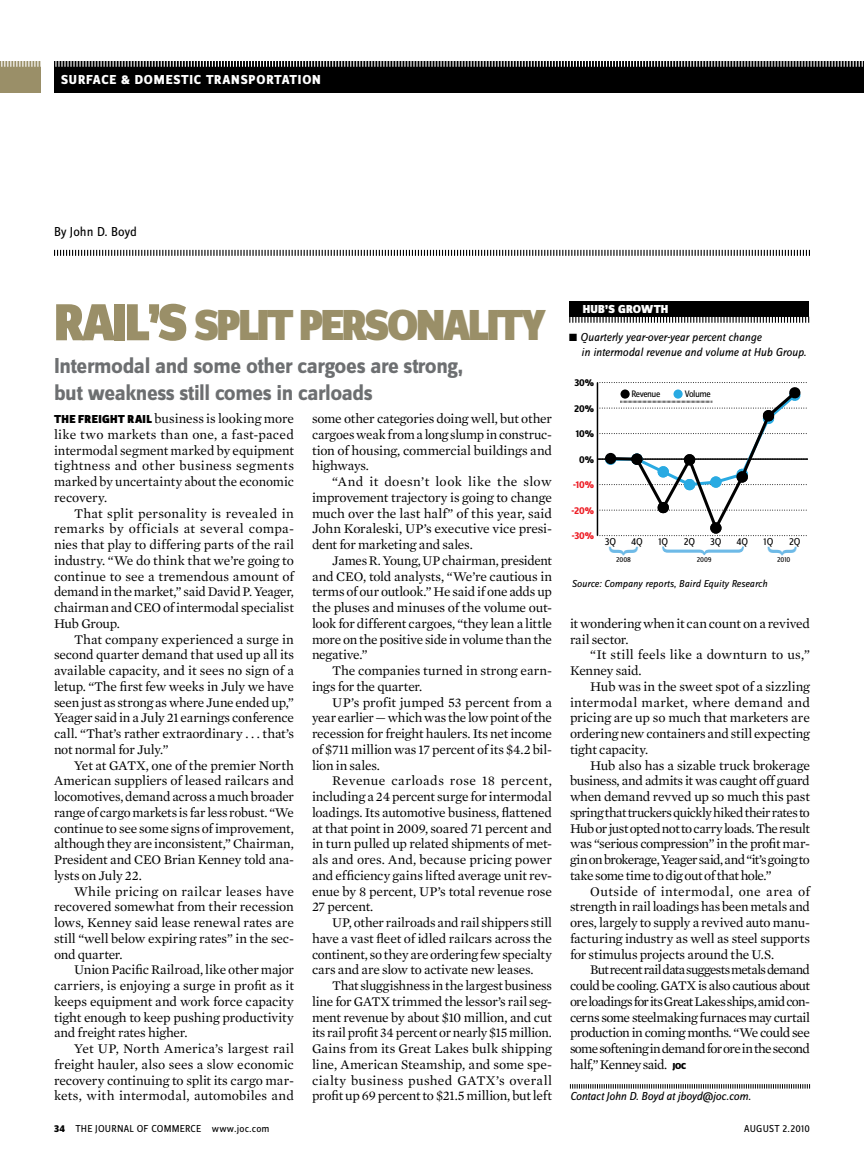
<style>
.page{position:relative;width:864px;height:1175px;background:#fff}
.page>*{position:absolute;margin:0;border:0;box-sizing:border-box;transform-origin:0 0}
.t1{font:900 45px "Zine Sans Dis";letter-spacing:-.055em;color:#9a8f68}
.t2{font:34.8px "Zine Sans Dis";color:#6ebae7}
.t3{font:700 22.5px/27px "Zine Sans Dis";letter-spacing:-.02em;color:#6d6f71}
.t4{font:13.5px/15.8px "Mercury Text G1 Roman";letter-spacing:-.015em;color:#000;text-align:justify}
.t5{font:13.5px/15.8px "Mercury Text G1 Roman";letter-spacing:.01em;color:#000}
.t6{font:800 13.5px "Zine Sans Dis";letter-spacing:.06em;color:#fff}
.t7{font:13.5px "Zine Sans Dis";color:#000}
.t8{font:italic 12px/15px "Zine Sans Dis";letter-spacing:-.01em;color:#000}
.t9{font:900 12px "Zine Sans Dis";letter-spacing:.01em;color:#fff}
.t10{font:10.5px "Zine Sans Dis";letter-spacing:.015em;color:#000}
.t11{font:italic 10.5px "Zine Sans Dis";color:#000}
.t12{font:700 10.5px "Zine Sans Dis";color:#ed1c24}
.t13{font:700 10.5px "Zine Sans Dis";color:#000}
.t14{font:9.75px "Zine Sans Dis";letter-spacing:-.05em;color:#000}
.t15{font:7.5px "Zine Sans Dis";color:#000}
.s1{font-size:54px}
.s2{font-family:"Zine Sans Dis";font-weight:900;font-size:12px}
.s3{font-family:"Zine Sans Dis";font-weight:900;font-size:9px}
.s4{font-weight:800}
</style>
<div class="page">
<div style="left:54px;top:61px;width:810px;height:31px;background:#000"></div>
<div style="left:0;top:61px;width:40px;height:31px;background:#9a8f68"></div>
<svg style="left:1px;top:61px;width:862px;height:7px"></svg>
<svg style="left:54px;top:249px;width:756px;height:7px"></svg>
<svg style="left:570px;top:1084px;width:240px;height:4px"></svg>
<div style="left:569px;top:301px;width:240px;height:16px;background:#000"></div>
<svg style="left:569px;top:317px;width:240px;height:6px"></svg>
<svg style="left:662px;top:546px;width:82px;height:9px"></svg>
<svg style="left:597px;top:382px;width:211px;height:154px"></svg>
<div style="left:621px;top:389px;width:9px;height:9px;background:#000;border-radius:50%"></div>
<div style="left:674px;top:389px;width:9px;height:9px;background:#29aae2;border-radius:50%"></div>
<p class="t6" style="left:61px;top:73px;width:261px">SURFACE &amp; DOMESTIC TRANSPORTATION</p>
<p class="t7" style="left:54px;top:225px;width:84px">By John D. Boyd</p>
<h1 class="t1" style="left:54px;top:300px;width:494px"><span class="s1">RAIL’S</span> SPLIT PERSONALITY</h1>
<h3 class="t3" style="left:54px;top:353px;width:411px">Intermodal and some other cargoes are strong, but weakness still comes in carloads</h3>
<p class="t4" style="left:54px;top:411px;width:241px"><span class="s2">THE FREIGHT RAIL</span> business is looking more like two markets than one, a fast-paced intermodal segment marked by equipment tightness and other business segments marked by uncertainty about the economic recovery.</p>
<p class="t4" style="left:54px;top:505px;width:242px;text-indent:20px">That split personality is revealed in remarks by officials at several compa&shy;nies that play to differing parts of the rail industry. “We do think that we’re going to continue to see a tremendous amount of demand in the market,” said David P. Yeager, chairman and CEO of intermodal specialist Hub Group.</p>
<p class="t4" style="left:54px;top:631px;width:242px;text-indent:20px">That company experienced a surge in second quarter demand that used up all its available capacity, and it sees no sign of a letup. “The first few weeks in July we have seen just as strong as where June ended up,” Yeager said in a July 21 earnings conference call. “That’s rather extraordinary . . . that’s not normal for July.”</p>
<p class="t4" style="left:54px;top:757px;width:242px;text-indent:20px">Yet at GATX, one of the premier North American suppliers of leased railcars and locomotives, demand across a much broader range of cargo markets is far less robust. “We continue to see some signs of improvement, although they are inconsistent,” Chairman, President and CEO Brian Kenney told ana&shy;lysts on July 22.</p>
<p class="t4" style="left:54px;top:883px;width:242px;text-indent:20px">While pricing on railcar leases have recovered somewhat from their recession lows, Kenney said lease renewal rates are still “well below expiring rates” in the sec&shy;ond quarter.</p>
<p class="t4" style="left:54px;top:962px;width:242px;text-indent:20px">Union Pacific Railroad, like other major carriers, is enjoying a surge in profit as it keeps equipment and work force capacity tight enough to keep pushing productivity and freight rates higher.</p>
<p class="t4" style="left:54px;top:1040px;width:242px;text-indent:20px">Yet UP, North America’s largest rail freight hauler, also sees a slow economic recovery continuing to split its cargo mar&shy;kets, with intermodal, automobiles and</p>
<p class="t4" style="left:312px;top:411px;width:242px">some other categories doing well, but other cargoes weak from a long slump in construc&shy;tion of housing, commercial buildings and highways.</p>
<p class="t4" style="left:312px;top:474px;width:242px;text-indent:20px">“And it doesn’t look like the slow improvement trajectory is going to change much over the last half” of this year, said John Koraleski, UP’s executive vice presi&shy;dent for marketing and sales.</p>
<p class="t4" style="left:312px;top:552px;width:242px;text-indent:20px">James R. Young, UP chairman, president and CEO, told analysts, “We’re cautious in terms of our outlook.” He said if one adds up the pluses and minuses of the volume out&shy;look for different cargoes, “they lean a little more on the positive side in volume than the negative.”</p>
<p class="t4" style="left:312px;top:663px;width:242px;text-indent:20px">The companies turned in strong earn&shy;ings for the quarter.</p>
<p class="t4" style="left:312px;top:694px;width:242px;text-indent:20px">UP’s profit jumped 53 percent from a year earlier — which was the low point of the recession for freight haulers. Its net income of $711 million was 17 percent of its $4.2 bil&shy;lion in sales.</p>
<p class="t4" style="left:312px;top:773px;width:242px;text-indent:20px">Revenue carloads rose 18 percent, including a 24 percent surge for intermodal loadings. Its automotive business, flattened at that point in 2009, soared 71 percent and in turn pulled up related shipments of met&shy;als and ores. And, because pricing power and efficiency gains lifted average unit rev&shy;enue by 8 percent, UP’s total revenue rose 27 percent.</p>
<p class="t4" style="left:312px;top:914px;width:241px;text-indent:20px">UP, other railroads and rail shippers still have a vast fleet of idled railcars across the continent, so they are ordering few specialty cars and are slow to activate new leases.</p>
<p class="t4" style="left:312px;top:977px;width:242px;text-indent:20px">That sluggishness in the largest business line for GATX trimmed the lessor’s rail seg&shy;ment revenue by about $10 million, and cut its rail profit 34 percent or nearly $15 million.<br>Gains from its Great Lakes bulk shipping line, American Steamship, and some spe&shy;cialty business pushed GATX’s overall profit up 69 percent to $21.5 million, but left</p>
<p class="t9" style="left:583px;top:302px;width:87px">HUB’S GROWTH</p>
<p class="t8" style="left:581px;top:330px;width:227px;text-indent:-12px">■ Quarterly year-over-year percent change<br>in intermodal revenue and volume at Hub Group.</p>
<p class="t13" style="left:574px;top:377px;width:21px">30%</p>
<p class="t13" style="left:574px;top:403px;width:21px">20%</p>
<p class="t13" style="left:576px;top:428px;width:20px">10%</p>
<p class="t13" style="left:579px;top:454px;width:16px">0%</p>
<p class="t12" style="left:573px;top:479px;width:22px">-10%</p>
<p class="t12" style="left:572px;top:505px;width:24px">-20%</p>
<p class="t12" style="left:572px;top:530px;width:24px">-30%</p>
<p class="t14" style="left:631px;top:389px;width:30px">Revenue</p>
<p class="t14" style="left:685px;top:389px;width:28px">Volume</p>
<p class="t10" style="left:605px;top:537px;width:13px">3Q</p>
<p class="t10" style="left:631px;top:537px;width:13px">4Q</p>
<p class="t10" style="left:658px;top:537px;width:11px">1Q</p>
<p class="t10" style="left:684px;top:537px;width:13px">2Q</p>
<p class="t10" style="left:710px;top:537px;width:13px">3Q</p>
<p class="t10" style="left:736px;top:537px;width:13px">4Q</p>
<p class="t10" style="left:764px;top:537px;width:11px">1Q</p>
<p class="t10" style="left:789px;top:537px;width:13px">2Q</p>
<h2 class="t2" style="left:607px;top:556px;width:11px;rotate:-90deg">{</h2>
<h2 class="t2" style="left:766px;top:556px;width:11px;rotate:-90deg">{</h2>
<p class="t15" style="left:616px;top:556px;width:17px">2008</p>
<p class="t15" style="left:697px;top:556px;width:16px">2009</p>
<p class="t15" style="left:777px;top:556px;width:15px">2010</p>
<p class="t11" style="left:572px;top:578px;width:197px">Source: Company reports, Baird Equity Research</p>
<p class="t4" style="left:570px;top:615px;width:242px">it wondering when it can count on a revived rail sector.</p>
<p class="t5" style="left:570px;top:647px;width:241px;text-indent:20px">“It still feels like a downturn to us,”<br>Kenney said.</p>
<p class="t4" style="left:570px;top:678px;width:242px;text-indent:20px">Hub was in the sweet spot of a sizzling intermodal market, where demand and pricing are up so much that marketers are ordering new containers and still expecting tight capacity.</p>
<p class="t4" style="left:570px;top:757px;width:241px;text-indent:20px">Hub also has a sizable truck brokerage business, and admits it was caught off guard when demand revved up so much this past spring that truckers quickly hiked their rates to Hub or just opted not to carry loads. The result was “serious compression” in the profit mar&shy;gin on brokerage, Yeager said, and “it’s going to take some time to dig out of that hole.”</p>
<p class="t4" style="left:570px;top:883px;width:242px;text-indent:20px">Outside of intermodal, one area of strength in rail loadings has been metals and ores, largely to supply a revived auto manu&shy;facturing industry as well as steel supports for stimulus projects around the U.S.</p>
<p class="t4" style="left:570px;top:962px;width:241px;text-indent:20px">But recent rail data suggests metals demand could be cooling. GATX is also cautious about ore loadings for its Great Lakes ships, amid con&shy;cerns some steelmaking furnaces may curtail production in coming months. “We could see some softening in demand for ore in the second half,” Kenney said. <span class="s3">JOC</span></p>
<p class="t8" style="left:570px;top:1089px;width:182px">Contact John D. Boyd at jboyd@joc.com.</p>
<p class="t10" style="left:54px;top:1123px;width:217px"><span class="s4">34</span> THE JOURNAL OF COMMERCE www.joc.com</p>
<p class="t10" style="left:744px;top:1123px;width:67px">August 2.2010</p>
</div>
